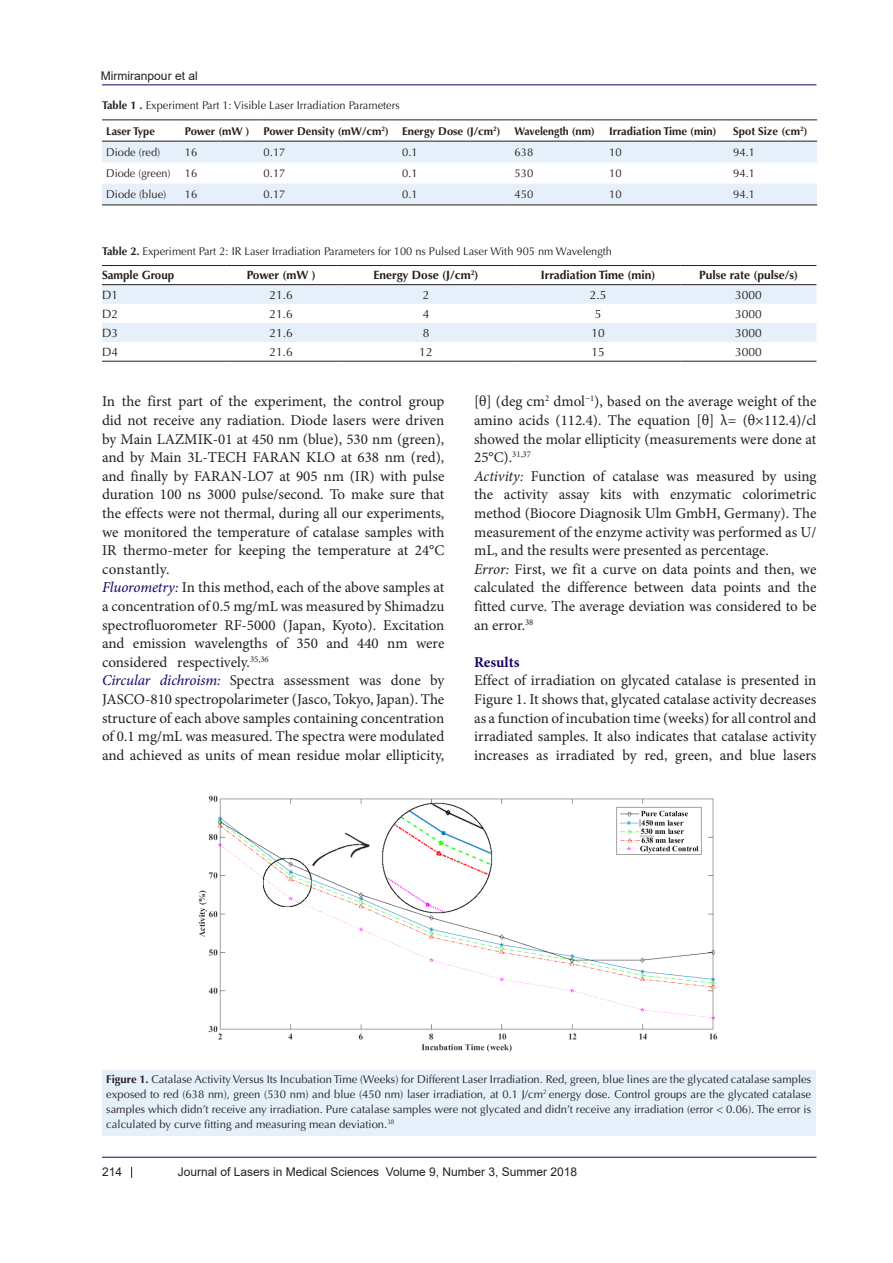
<style>
.page{position:relative;width:893px;height:1263px;background:#fff}
.page>*{position:absolute;margin:0;border:0;box-sizing:border-box;transform-origin:0 0}
.t1{font:15px/18.6px "Minion Pro";color:#231f20;text-align:justify}
.t2{font:700 15px "Minion Pro";color:#190066}
.t3{font:12px "Arial";color:#231f20}
.No_Spacing{font:700 12px "Optima LT Std";color:#231f20}
.No_Spacing-2{font:12px "Optima LT Std";color:#231f20}
.No_Spacing-3{font:700 12px "Optima LT Std";color:#231f20;scale:.96 1}
.No_Spacing-4{font:11.25px/15px "Optima LT Std";color:#231f20;text-align:justify}
.No_Spacing-5{font:700 11.25px "Optima LT Std";color:#231f20}
.No_Spacing-6{font:700 11.25px "Optima LT Std";color:#231f20;scale:.94 1}
.s1{font-weight:700}
.s2{font-style:italic;color:#190066}
.s3{font-style:italic}
</style>
<div class="page">
<hr style="left:102px;top:85px;width:714px;height:1px;background:#190066">
<hr style="left:102px;top:1157px;width:714px;height:1px;background:#190066">
<svg style="left:102px;top:142px;width:715px;height:63px;fill:#e6f0fa"></svg>
<hr style="left:102px;top:119px;width:79px;height:1px;background:#231f20">
<hr style="left:181px;top:119px;width:78px;height:1px;background:#231f20">
<hr style="left:259px;top:119px;width:139px;height:1px;background:#231f20">
<hr style="left:398px;top:119px;width:112px;height:1px;background:#231f20">
<hr style="left:510px;top:119px;width:95px;height:1px;background:#231f20">
<hr style="left:605px;top:119px;width:124px;height:1px;background:#231f20">
<hr style="left:729px;top:119px;width:88px;height:1px;background:#231f20">
<hr style="left:102px;top:141px;width:79px;height:1px;background:#231f20">
<hr style="left:181px;top:141px;width:78px;height:1px;background:#231f20">
<hr style="left:259px;top:141px;width:139px;height:1px;background:#231f20">
<hr style="left:398px;top:141px;width:112px;height:1px;background:#231f20">
<hr style="left:510px;top:141px;width:95px;height:1px;background:#231f20">
<hr style="left:605px;top:141px;width:124px;height:1px;background:#231f20">
<hr style="left:729px;top:141px;width:88px;height:1px;background:#231f20">
<hr style="left:102px;top:205px;width:79px;height:1px;background:#231f20">
<hr style="left:181px;top:205px;width:78px;height:1px;background:#231f20">
<hr style="left:259px;top:205px;width:139px;height:1px;background:#231f20">
<hr style="left:398px;top:205px;width:112px;height:1px;background:#231f20">
<hr style="left:510px;top:205px;width:95px;height:1px;background:#231f20">
<hr style="left:605px;top:205px;width:124px;height:1px;background:#231f20">
<hr style="left:729px;top:205px;width:88px;height:1px;background:#231f20">
<svg style="left:102px;top:285px;width:714px;height:57px"></svg>
<hr style="left:102px;top:265px;width:124px;height:1px;background:#231f20">
<hr style="left:226px;top:265px;width:110px;height:1px;background:#231f20">
<hr style="left:336px;top:265px;width:180px;height:1px;background:#231f20">
<hr style="left:516px;top:265px;width:165px;height:1px;background:#231f20">
<hr style="left:681px;top:265px;width:135px;height:1px;background:#231f20">
<hr style="left:102px;top:284px;width:124px;height:1px;background:#231f20">
<hr style="left:226px;top:284px;width:110px;height:1px;background:#231f20">
<hr style="left:336px;top:284px;width:180px;height:1px;background:#231f20">
<hr style="left:516px;top:284px;width:165px;height:1px;background:#231f20">
<hr style="left:681px;top:284px;width:135px;height:1px;background:#231f20">
<hr style="left:102px;top:361px;width:124px;height:1px;background:#231f20">
<hr style="left:226px;top:361px;width:110px;height:1px;background:#231f20">
<hr style="left:336px;top:361px;width:180px;height:1px;background:#231f20">
<hr style="left:516px;top:361px;width:165px;height:1px;background:#231f20">
<hr style="left:681px;top:361px;width:135px;height:1px;background:#231f20">
<img style="left:198px;top:795px;width:520px;height:257px">
<div style="left:102px;top:1070px;width:713px;height:66px;background:#e6f0fa"></div>
<p class="t3" style="left:101px;top:67px;width:98px">Mirmiranpour et al</p>
<p class="No_Spacing-4" style="left:102px;top:98px;width:299px"><span class="s1">Table 1 .</span> Experiment Part 1: Visible Laser Irradiation Parameters</p>
<p class="No_Spacing-5" style="left:106px;top:124px;width:50px">Laser Type</p>
<p class="No_Spacing-5" style="left:185px;top:124px;width:66px">Power (mW )</p>
<p class="No_Spacing-5" style="left:264px;top:124px;width:127px">Power Density (mW/cm<sup>2</sup>)</p>
<p class="No_Spacing-5" style="left:402px;top:124px;width:100px">Energy Dose (J/cm<sup>2</sup>)</p>
<p class="No_Spacing-6" style="left:514px;top:124px;width:87px">Wavelength (nm)</p>
<p class="No_Spacing-5" style="left:609px;top:124px;width:109px">Irradiation Time (min)</p>
<p class="No_Spacing-5" style="left:733px;top:124px;width:76px">Spot Size (cm<sup>2</sup>)</p>
<p class="No_Spacing-4" style="left:106px;top:145px;width:55px">Diode (red)</p>
<p class="No_Spacing-4" style="left:185px;top:145px;width:14px">16</p>
<p class="No_Spacing-4" style="left:264px;top:145px;width:23px">0.17</p>
<p class="No_Spacing-4" style="left:402px;top:145px;width:17px">0.1</p>
<p class="No_Spacing-4" style="left:514px;top:145px;width:20px">638</p>
<p class="No_Spacing-4" style="left:609px;top:145px;width:14px">10</p>
<p class="No_Spacing-4" style="left:733px;top:145px;width:23px">94.1</p>
<p class="No_Spacing-4" style="left:106px;top:166px;width:66px">Diode (green)</p>
<p class="No_Spacing-4" style="left:185px;top:166px;width:14px">16</p>
<p class="No_Spacing-4" style="left:264px;top:166px;width:23px">0.17</p>
<p class="No_Spacing-4" style="left:402px;top:166px;width:17px">0.1</p>
<p class="No_Spacing-4" style="left:514px;top:166px;width:20px">530</p>
<p class="No_Spacing-4" style="left:609px;top:166px;width:14px">10</p>
<p class="No_Spacing-4" style="left:733px;top:166px;width:23px">94.1</p>
<p class="No_Spacing-4" style="left:106px;top:187px;width:62px">Diode (blue)</p>
<p class="No_Spacing-4" style="left:185px;top:187px;width:14px">16</p>
<p class="No_Spacing-4" style="left:264px;top:187px;width:23px">0.17</p>
<p class="No_Spacing-4" style="left:402px;top:187px;width:17px">0.1</p>
<p class="No_Spacing-4" style="left:514px;top:187px;width:20px">450</p>
<p class="No_Spacing-4" style="left:609px;top:187px;width:14px">10</p>
<p class="No_Spacing-4" style="left:733px;top:187px;width:23px">94.1</p>
<p class="No_Spacing-4" style="left:102px;top:244px;width:512px"><span class="s1">Table 2.</span> Experiment Part 2: IR Laser Irradiation Parameters for 100 ns Pulsed Laser With 905 nm Wavelength</p>
<p class="No_Spacing-3" style="left:102px;top:268px;width:77px">Sample Group</p>
<p class="No_Spacing" style="left:247px;top:268px;width:71px">Power (mW )</p>
<p class="No_Spacing" style="left:373px;top:268px;width:107px">Energy Dose (J/cm<sup>2</sup>)</p>
<p class="No_Spacing" style="left:541px;top:268px;width:116px">Irradiation Time (min)</p>
<p class="No_Spacing" style="left:699px;top:268px;width:101px">Pulse rate (pulse/s)</p>
<p class="No_Spacing-2" style="left:102px;top:288px;width:18px">D1</p>
<p class="No_Spacing-2" style="left:270px;top:288px;width:25px">21.6</p>
<p class="No_Spacing-2" style="left:423px;top:288px;width:8px">2</p>
<p class="No_Spacing-2" style="left:590px;top:288px;width:18px">2.5</p>
<p class="No_Spacing-2" style="left:735px;top:288px;width:28px">3000</p>
<p class="No_Spacing-2" style="left:102px;top:307px;width:18px">D2</p>
<p class="No_Spacing-2" style="left:270px;top:307px;width:25px">21.6</p>
<p class="No_Spacing-2" style="left:423px;top:307px;width:8px">4</p>
<p class="No_Spacing-2" style="left:595px;top:307px;width:8px">5</p>
<p class="No_Spacing-2" style="left:735px;top:307px;width:28px">3000</p>
<p class="No_Spacing-2" style="left:102px;top:326px;width:18px">D3</p>
<p class="No_Spacing-2" style="left:270px;top:326px;width:25px">21.6</p>
<p class="No_Spacing-2" style="left:423px;top:326px;width:8px">8</p>
<p class="No_Spacing-2" style="left:591px;top:326px;width:15px">10</p>
<p class="No_Spacing-2" style="left:735px;top:326px;width:28px">3000</p>
<p class="No_Spacing-2" style="left:102px;top:345px;width:18px">D4</p>
<p class="No_Spacing-2" style="left:270px;top:345px;width:25px">21.6</p>
<p class="No_Spacing-2" style="left:419px;top:345px;width:15px">12</p>
<p class="No_Spacing-2" style="left:591px;top:345px;width:15px">15</p>
<p class="No_Spacing-2" style="left:735px;top:345px;width:28px">3000</p>
<p class="t1" style="left:102px;top:392px;width:344px">In the first part of the experiment, the control group did not receive any radiation. Diode lasers were driven by Main LAZMIK-01 at 450 nm (blue), 530 nm (green), and by Main 3L-TECH FARAN KLO at 638 nm (red), and finally by FARAN-LO7 at 905 nm (IR) with pulse duration 100 ns 3000 pulse/second. To make sure that the effects were not thermal, during all our experiments, we monitored the temperature of catalase samples with IR thermo-meter for keeping the temperature at 24°C constantly.</p>
<p class="t1" style="left:102px;top:578px;width:344px"><span class="s2">Fluorometry:</span> In this method, each of the above samples at a concentration of 0.5 mg/mL was measured by Shimadzu spectrofluorometer RF-5000 (Japan, Kyoto). Excitation and emission wavelengths of 350 and 440 nm were considered respectively.<sup>35,36</sup></p>
<p class="t1" style="left:102px;top:671px;width:344px"><span class="s2">Circular dichroism:</span> Spectra assessment was done by JASCO-810 spectropolarimeter (Jasco, Tokyo, Japan). The structure of each above samples containing concentration of 0.1 mg/mL was measured. The spectra were modulated and achieved as units of mean residue molar ellipticity,</p>
<p class="t1" style="left:474px;top:392px;width:344px">[θ] (deg cm<sup>2</sup> dmol<sup>−1</sup>), based on the average weight of the amino acids (112.4). The equation [θ] λ= (θ×112.4)/cl showed the molar ellipticity (measurements were done at 25°C).<sup>31,37</sup></p>
<p class="t1" style="left:474px;top:467px;width:344px"><span class="s3">Activity:</span> Function of catalase was measured by using the activity assay kits with enzymatic colorimetric method (Biocore Diagnosik Ulm GmbH, Germany). The measurement of the enzyme activity was performed as U/ mL, and the results were presented as percentage.</p>
<p class="t1" style="left:474px;top:560px;width:344px"><span class="s3">Error:</span> First, we fit a curve on data points and then, we calculated the difference between data points and the fitted curve. The average deviation was considered to be an error.<sup>38</sup></p>
<p class="t2" style="left:474px;top:651px;width:47px">Results</p>
<p class="t1" style="left:474px;top:671px;width:344px">Effect of irradiation on glycated catalase is presented in Figure 1. It shows that, glycated catalase activity decreases as a function of incubation time (weeks) for all control and irradiated samples. It also indicates that catalase activity increases as irradiated by red, green, and blue lasers</p>
<p class="No_Spacing-4" style="left:106px;top:1072px;width:706px"><span class="s1">Figure 1.</span> Catalase Activity Versus Its Incubation Time (Weeks) for Different Laser Irradiation. Red, green, blue lines are the glycated catalase samples exposed to red (638 nm), green (530 nm) and blue (450 nm) laser irradiation, at 0.1 J/cm<sup>2</sup> energy dose. Control groups are the glycated catalase samples which didn’t receive any irradiation. Pure catalase samples were not glycated and didn’t receive any irradiation (error &lt; 0.06). The error is calculated by curve fitting and measuring mean deviation.<sup>38</sup></p>
<p class="t3" style="left:102px;top:1163px;width:22px">214</p>
<p class="t3" style="left:178px;top:1163px;width:401px">Journal of Lasers in Medical Sciences Volume 9, Number 3, Summer 2018</p>
</div>
